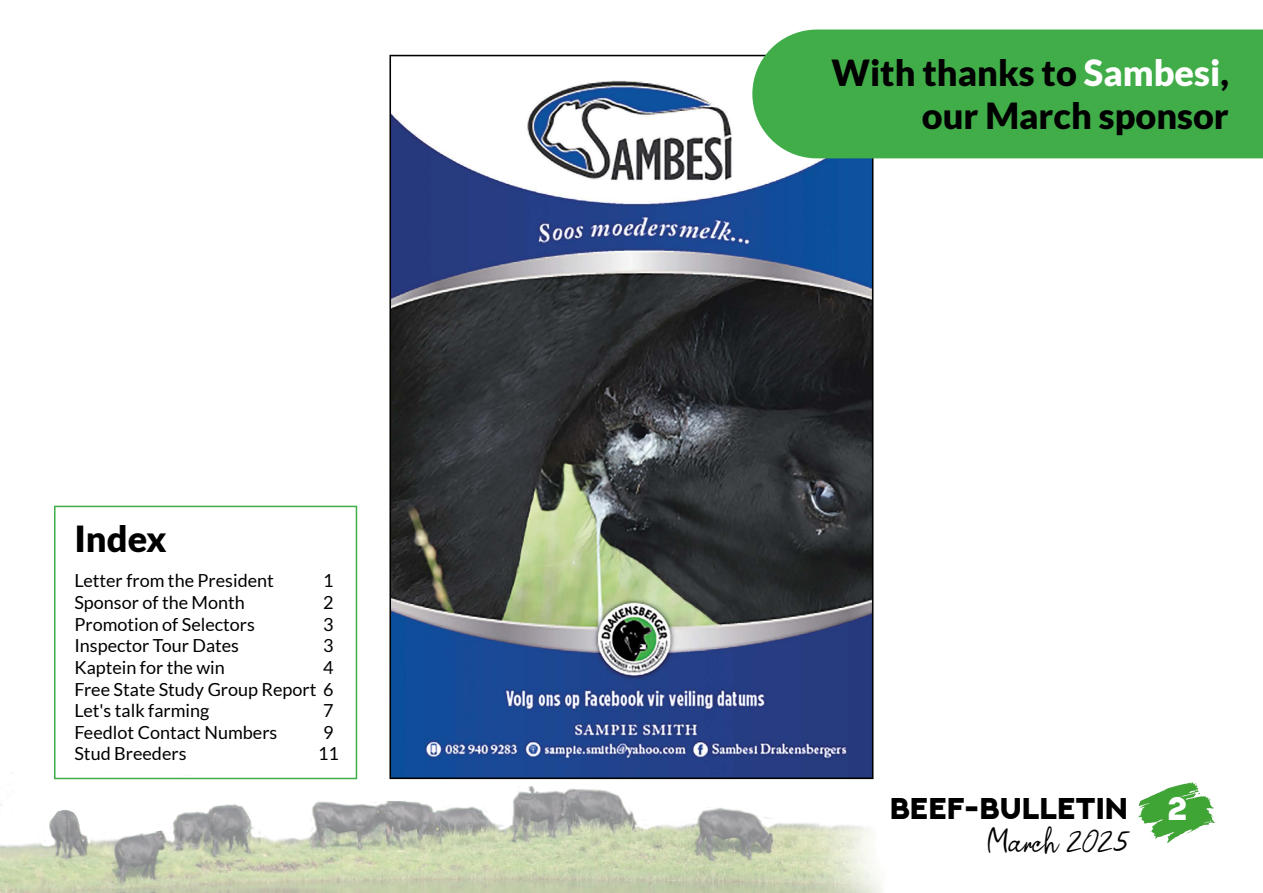
<style>
.page{position:relative;width:1263px;height:893px;background:#fff}
.page>*{position:absolute;margin:0;border:0;box-sizing:border-box;transform-origin:0 0}
.t1{font:900 36px/43.2px "Lato";color:#000;text-align:right}
.t2{font:33px "Paul Signature";color:#000}
.t3{font:800 30px "NEXTART";color:#000}
.t4{font:18px/21.6px "Lato";color:#000}
.s1{color:#fff}
.s2{font-size:33px;color:#fff}
</style>
<div class="page">
<img style="left:1138px;top:782px;width:78px;height:61px">
<img style="left:0;top:773px;width:882px;height:120px">
<img style="left:392px;top:80px;width:478px;height:696px">
<div style="left:752px;top:30px;width:511px;height:128px;background:#41ad49"></div>
<div style="left:54px;top:506px;width:303px;height:273px;border:2px solid #41ad49"></div>
<h1 class="t1" style="left:74px;top:516px;width:94px">Index</h1>
<p class="t4" style="left:74px;top:570px;width:261px">Letter from the President<br>Sponsor of the Month<br>Promotion of Selectors<br>Inspector Tour Dates<br>Kaptein for the win<br>Free State Study Group Report 6<br>Let's talk farming<br>Feedlot Contact Numbers<br>Stud Breeders</p>
<p class="t4" style="left:323px;top:570px;width:12px;text-align:justify">1<br>2<br>3<br>3<br>4</p>
<p class="t4" style="left:318px;top:700px;width:22px">7<br>9<br>11</p>
<h1 class="t1" style="left:831px;top:51px;width:399px">With thanks to <span class="s1">Sambesi</span>, our March sponsor</h1>
<h3 class="t3" style="left:890px;top:790px;width:299px">BEEF-BULLETIN <span class="s2">2</span></h3>
<h2 class="t2" style="left:986px;top:820px;width:143px">March 2025</h2>
</div>
